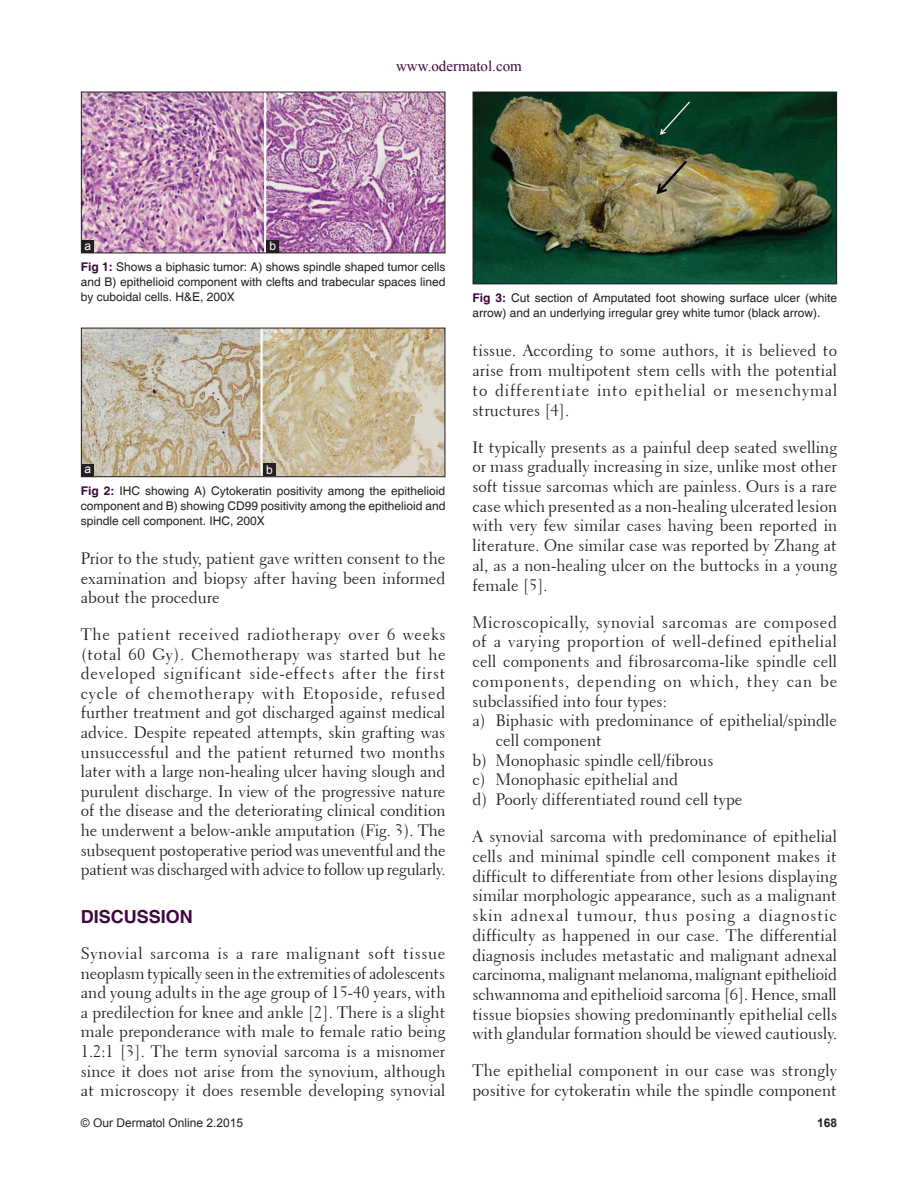
<style>
.page{position:relative;width:918px;height:1188px;background:#fff}
.page>*{position:absolute;margin:0;border:0;box-sizing:border-box;transform-origin:0 0}
.t1{font:700 18px "Helvetica";color:#3e083e}
.TX{font:16.5px/19.8px "Transitional 521 BT Roman A";color:#231f20;text-align:justify}
.L{font:16.5px/19.8px "Transitional 521 BT Roman A";color:#231f20}
.LL{font:16.5px "Transitional 521 BT Roman A";color:#231f20}
.t2{font:15px "Times New Roman";color:#3e083e}
.FGC{font:12px/15px "Helvetica";color:#231f20;text-align:justify}
.t3{font:12px "Arial";color:#231f20}
.LABEL{font:12px "Arial";color:#fff}
.t4{font:700 12px "Arial";color:#231f20}
.s1{font-weight:700;color:#3e083e}
</style>
<div class="page">
<img style="left:475px;top:94px;width:360px;height:188px">
<div style="left:473px;top:92px;width:364px;height:192px;border:1px solid #231f20"></div>
<img style="left:83px;top:94px;width:360px;height:157px">
<div style="left:81px;top:92px;width:364px;height:161px;border:1px solid #231f20"></div>
<div style="left:267px;top:240px;width:12px;height:13px;background:#231f20"></div>
<div style="left:82px;top:240px;width:12px;height:13px;background:#231f20"></div>
<img style="left:83px;top:330px;width:360px;height:145px">
<div style="left:81px;top:328px;width:364px;height:149px;border:1px solid #231f20"></div>
<div style="left:263px;top:463px;width:13px;height:13px;background:#231f20"></div>
<div style="left:82px;top:464px;width:12px;height:12px;background:#231f20"></div>
<p class="LABEL" style="left:85px;top:238px;width:8px">a</p>
<p class="LABEL" style="left:270px;top:238px;width:8px">b</p>
<p class="t2" style="left:396px;top:56px;width:127px">www.odermatol.com</p>
<p class="FGC" style="left:81px;top:260px;width:366px"><span class="s1">Fig 1:</span> Shows a biphasic tumor: A) shows spindle shaped tumor cells and B) epithelioid component with clefts and trabecular spaces lined by cuboidal cells. H&amp;E, 200X</p>
<p class="LABEL" style="left:85px;top:461px;width:8px">a</p>
<p class="LABEL" style="left:266px;top:462px;width:8px">b</p>
<p class="FGC" style="left:81px;top:483px;width:366px"><span class="s1">Fig 2:</span> IHC showing A) Cytokeratin positivity among the epithelioid component and B) showing CD99 positivity among the epithelioid and spindle cell component. IHC, 200X</p>
<p class="TX" style="left:81px;top:549px;width:366px">Prior to the study, patient gave written consent to the examination and biopsy after having been informed about the procedure</p>
<p class="TX" style="left:81px;top:625px;width:366px">The patient received radiotherapy over 6 weeks (total 60 Gy). Chemotherapy was started but he developed significant side-effects after the first cycle of chemotherapy with Etoposide, refused further treatment and got discharged against medical advice. Despite repeated attempts, skin grafting was unsuccessful and the patient returned two months later with a large non-healing ulcer having slough and purulent discharge. In view of the progressive nature of the disease and the deteriorating clinical condition he underwent a below-ankle amputation (Fig. 3). The subsequent postoperative period was uneventful and the patient was discharged with advice to follow up regularly.</p>
<h1 class="t1" style="left:81px;top:905px;width:114px">DISCUSSION</h1>
<p class="TX" style="left:81px;top:944px;width:366px">Synovial sarcoma is a rare malignant soft tissue neoplasm typically seen in the extremities of adolescents and young adults in the age group of 15-40 years, with a predilection for knee and ankle [2]. There is a slight male preponderance with male to female ratio being 1.2:1 [3]. The term synovial sarcoma is a misnomer since it does not arise from the synovium, although at microscopy it does resemble developing synovial</p>
<p class="FGC" style="left:472px;top:291px;width:366px"><span class="s1">Fig 3:</span> Cut section of Amputated foot showing surface ulcer (white arrow) and an underlying irregular grey white tumor (black arrow).</p>
<p class="TX" style="left:472px;top:341px;width:366px">tissue. According to some authors, it is believed to arise from multipotent stem cells with the potential to differentiate into epithelial or mesenchymal structures [4].</p>
<p class="TX" style="left:472px;top:437px;width:366px">It typically presents as a painful deep seated swelling or mass gradually increasing in size, unlike most other soft tissue sarcomas which are painless. Ours is a rare case which presented as a non-healing ulcerated lesion with very few similar cases having been reported in literature. One similar case was reported by Zhang at al, as a non-healing ulcer on the buttocks in a young female [5].</p>
<p class="TX" style="left:472px;top:612px;width:366px">Microscopically, synovial sarcomas are composed of a varying proportion of well-defined epithelial cell components and fibrosarcoma-like spindle cell components, depending on which, they can be subclassified into four types:</p>
<p class="L" style="left:496px;top:711px;width:343px;text-indent:-23px">a) Biphasic with predominance of epithelial/spindle cell component</p>
<p class="L" style="left:472px;top:750px;width:242px">b) Monophasic spindle cell/fibrous</p>
<p class="L" style="left:472px;top:770px;width:207px">c) Monophasic epithelial and</p>
<p class="LL" style="left:472px;top:789px;width:271px">d) Poorly differentiated round cell type</p>
<p class="TX" style="left:472px;top:827px;width:366px">A synovial sarcoma with predominance of epithelial cells and minimal spindle cell component makes it difficult to differentiate from other lesions displaying similar morphologic appearance, such as a malignant skin adnexal tumour, thus posing a diagnostic difficulty as happened in our case. The differential diagnosis includes metastatic and malignant adnexal carcinoma, malignant melanoma, malignant epithelioid schwannoma and epithelioid sarcoma [6]. Hence, small tissue biopsies showing predominantly epithelial cells with glandular formation should be viewed cautiously.</p>
<p class="TX" style="left:472px;top:1061px;width:366px">The epithelial component in our case was strongly positive for cytokeratin while the spindle component</p>
<p class="t3" style="left:81px;top:1115px;width:164px">© Our Dermatol Online 2.2015</p>
<p class="t4" style="left:817px;top:1114px;width:22px">168</p>
</div>
